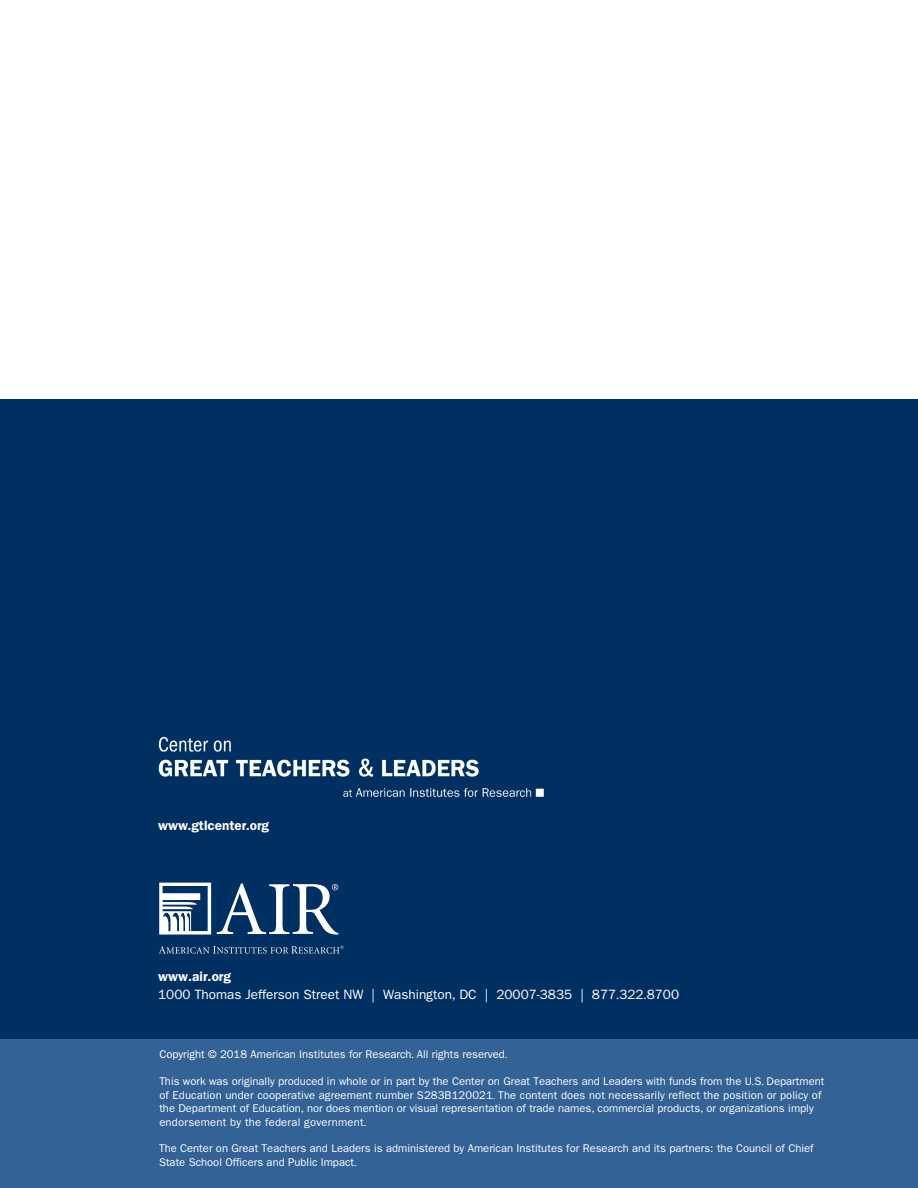
<style>
.page{position:relative;width:918px;height:1188px;background:#fff}
.page>*{position:absolute;margin:0;border:0;box-sizing:border-box;transform-origin:0 0}
.t1{font:13.5px "ITC Franklin Gothic Std";color:#fff}
.t2{font:600 13.5px "ITC Franklin Gothic Std";color:#fff}
.t3{font:11.25px/13.6px "ITC Franklin Gothic Std";color:#fff}
.s1{font-family:"Minion Pro"}
</style>
<div class="page">
<div style="left:0;top:399px;width:918px;height:654px;background:#003062"></div>
<div style="left:0;top:1040px;width:918px;height:148px;background:#336296"></div>
<img style="left:158px;top:736px;width:386px;height:61px">
<svg style="left:217px;top:883px;width:121px;height:52px"></svg>
<svg style="left:159px;top:883px;width:52px;height:52px"></svg>
<svg style="left:159px;top:946px;width:184px;height:8px"></svg>
<p class="t2" style="left:158px;top:818px;width:112px">www.gtlcenter.org</p>
<p class="t2" style="left:158px;top:968px;width:74px">www.air.org</p>
<p class="t1" style="left:158px;top:986px;width:522px">1000 Thomas Jefferson Street NW | Washington, DC | 20007-3835 | 877<span class="s1">.</span>322<span class="s1">.</span>8700</p>
<p class="t3" style="left:159px;top:1048px;width:350px">Copyright © 2018 American Institutes for Research<span class="s1">.</span> All rights reserved<span class="s1">.</span></p>
<p class="t3" style="left:159px;top:1075px;width:667px">This work was originally produced in whole or in part by the Center on Great Teachers and Leaders with funds from the U<span class="s1">.</span>S<span class="s1">.</span> Department of Education under cooperative agreement number S283B120021<span class="s1">.</span> The content does not necessarily reflect the position or policy of the Department of Education, nor does mention or visual representation of trade names, commercial products, or organizations imply endorsement by the federal government<span class="s1">.</span></p>
<p class="t3" style="left:159px;top:1142px;width:656px">The Center on Great Teachers and Leaders is administered by American Institutes for Research and its partners: the Council of Chief<br>State School Officers and Public Impact<span class="s1">.</span></p>
</div>
